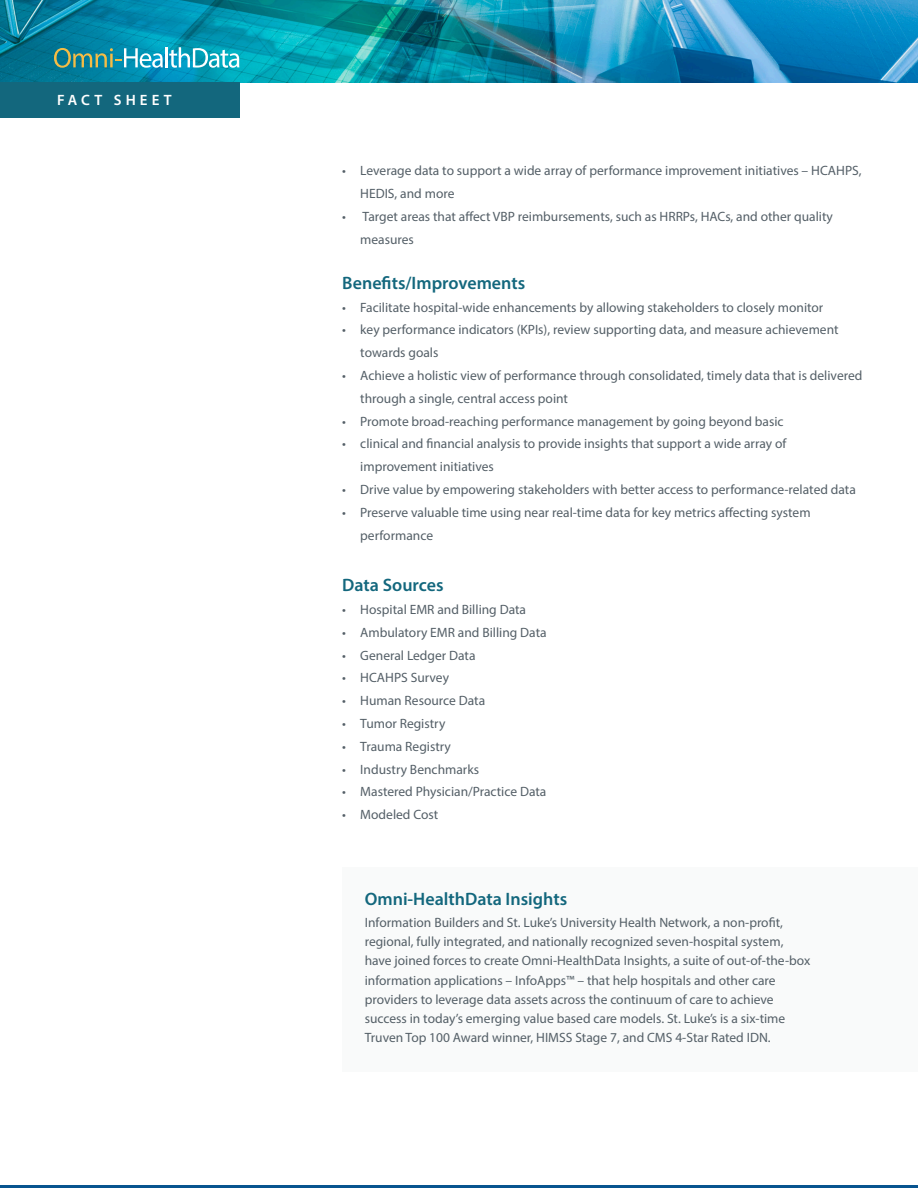
<style>
.page{position:relative;width:918px;height:1188px;background:#fff}
.page>*{position:absolute;margin:0;border:0;box-sizing:border-box;transform-origin:0 0}
.t1{font:600 18px "Myriad Pro";color:#13677d}
.t2{font:600 15px "Myriad Pro";letter-spacing:.28em;color:#fff}
.t3{font:13.5px/22.8px "Myriad Pro";color:#545f67}
</style>
<div class="page">
<div style="left:342px;top:868px;width:576px;height:204px;background:#f9fafa"></div>
<img style="left:0;top:0;width:918px;height:83px">
<div style="left:0;top:83px;width:239px;height:35px;background:#13677d"></div>
<svg style="left:54px;top:48px;width:109px;height:20px;background:#489ea2"></svg>
<hr style="left:165px;top:47px;width:3px;height:20px;background:#fff">
<svg style="left:169px;top:47px;width:70px;height:21px"></svg>
<hr style="left:0;top:1186px;width:918px;height:2px;background:#07548f">
<p class="t2" style="left:57px;top:90px;width:116px">FACT SHEET</p>
<p class="t3" style="left:360px;top:159px;width:503px;text-indent:-18px">• Leverage data to support a wide array of performance improvement initiatives – HCAHPS,<br>HEDIS, and more</p>
<p class="t3" style="left:360px;top:205px;width:474px;text-indent:-18px">• Target areas that affect VBP reimbursements, such as HRRPs, HACs, and other quality measures</p>
<p class="t1" style="left:342px;top:271px;width:184px">Benefits/Improvements</p>
<p class="t3" style="left:342px;top:295px;width:483px">• Facilitate hospital-wide enhancements by allowing stakeholders to closely monitor</p>
<p class="t3" style="left:360px;top:318px;width:480px;text-indent:-18px">• key performance indicators (KPIs), review supporting data, and measure achievement towards goals</p>
<p class="t3" style="left:360px;top:364px;width:504px;text-indent:-18px">• Achieve a holistic view of performance through consolidated, timely data that is delivered through a single, central access point</p>
<p class="t3" style="left:342px;top:409px;width:443px">• Promote broad-reaching performance management by going beyond basic</p>
<p class="t3" style="left:360px;top:432px;width:428px;text-indent:-18px">• clinical and financial analysis to provide insights that support a wide array of improvement initiatives</p>
<p class="t3" style="left:342px;top:478px;width:515px">• Drive value by empowering stakeholders with better access to performance-related data</p>
<p class="t3" style="left:360px;top:501px;width:452px;text-indent:-18px">• Preserve valuable time using near real-time data for key metrics affecting system performance</p>
<p class="t1" style="left:342px;top:574px;width:103px">Data Sources</p>
<p class="t3" style="left:342px;top:598px;width:185px">• Hospital EMR and Billing Data</p>
<p class="t3" style="left:342px;top:621px;width:206px">• Ambulatory EMR and Billing Data</p>
<p class="t3" style="left:342px;top:643px;width:135px">• General Ledger Data</p>
<p class="t3" style="left:342px;top:666px;width:108px">• HCAHPS Survey</p>
<p class="t3" style="left:342px;top:689px;width:144px">• Human Resource Data</p>
<p class="t3" style="left:342px;top:712px;width:105px">• Tumor Registry</p>
<p class="t3" style="left:342px;top:735px;width:110px">• Trauma Registry</p>
<p class="t3" style="left:342px;top:757px;width:138px">• Industry Benchmarks</p>
<p class="t3" style="left:342px;top:780px;width:206px">• Mastered Physician/Practice Data</p>
<p class="t3" style="left:342px;top:803px;width:98px">• Modeled Cost</p>
<p class="t1" style="left:365px;top:887px;width:204px">Omni-HealthData Insights</p>
<p class="t3" style="left:365px;top:911px;width:420px">Information Builders and St. Luke’s University Health Network, a non-profit,</p>
<p class="t3" style="left:365px;top:930px;width:420px">regional, fully integrated, and nationally recognized seven-hospital system,</p>
<p class="t3" style="left:365px;top:949px;width:447px">have joined forces to create Omni-HealthData Insights, a suite of out-of-the-box</p>
<p class="t3" style="left:365px;top:968px;width:412px">information applications – InfoApps™ – that help hospitals and other care</p>
<p class="t3" style="left:365px;top:988px;width:410px">providers to leverage data assets across the continuum of care to achieve</p>
<p class="t3" style="left:365px;top:1007px;width:422px">success in today’s emerging value based care models. St. Luke’s is a six-time</p>
<p class="t3" style="left:365px;top:1026px;width:407px">Truven Top 100 Award winner, HIMSS Stage 7, and CMS 4-Star Rated IDN.</p>
</div>
